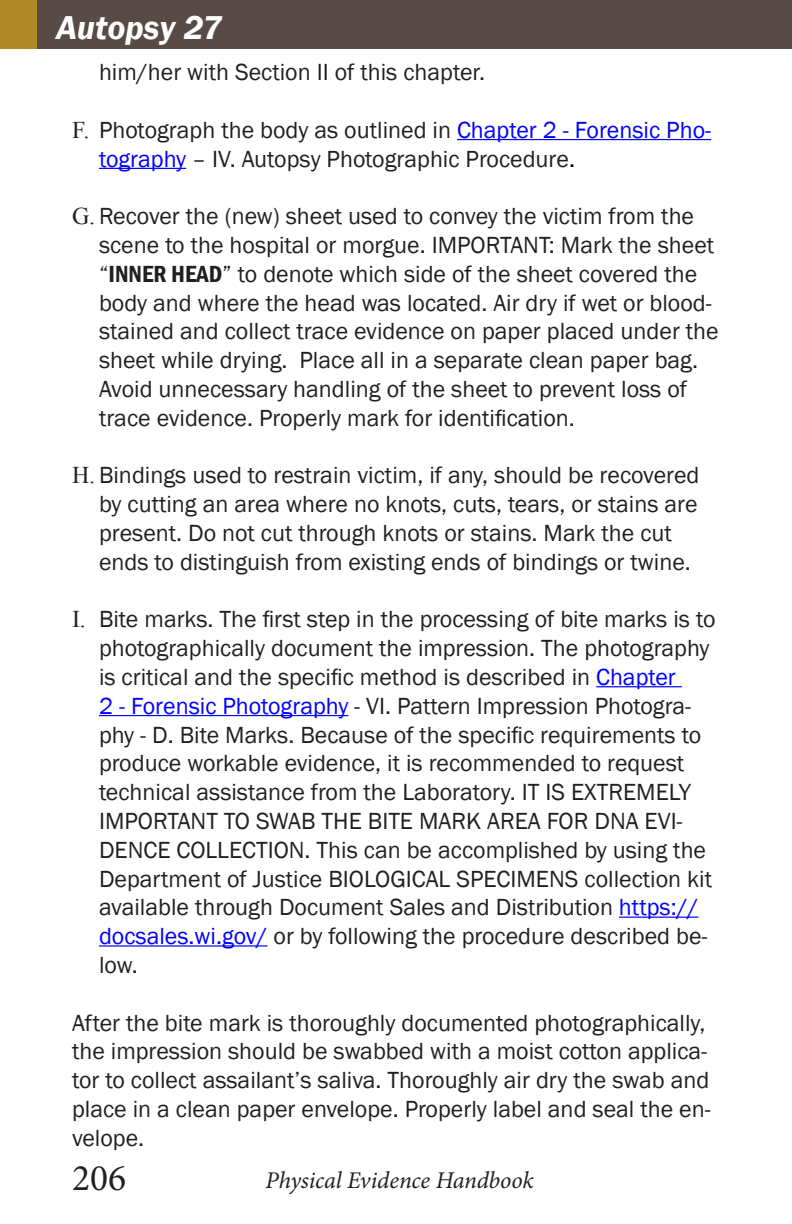
<style>
.page{position:relative;width:792px;height:1224px;background:#fff}
.page>*{position:absolute;margin:0;border:0;box-sizing:border-box;transform-origin:0 0}
.t1{font:37.6px "Minion Pro";color:#231f20}
.t2{font:italic 600 34px "Franklin Gothic";color:#fff}
.Plain_Text{font:24px/28.8px "Franklin Gothic";color:#231f20}
.t3{font:italic 24px "Minion Pro";letter-spacing:-.005em;color:#231f20}
.s1{font-family:"Times New Roman"}
.s2{color:#00f}
.s3{color:#000}
.s4{font-weight:600;font-stretch:condensed}
</style>
<div class="page">
<hr style="left:457px;top:139px;width:254px;height:1px;background:#00f">
<hr style="left:99px;top:168px;width:87px;height:1px;background:#00f">
<hr style="left:596px;top:686px;width:86px;height:1px;background:#00f">
<hr style="left:99px;top:715px;width:249px;height:1px;background:#00f">
<hr style="left:619px;top:917px;width:79px;height:1px;background:#00f">
<hr style="left:99px;top:945px;width:169px;height:2px;background:#00f">
<div style="left:0;top:0;width:792px;height:48px;background:#584a47"></div>
<div style="left:0;top:0;width:37px;height:48px;background:#af8a26"></div>
<p class="t2" style="left:56px;top:6px;width:168px">Autopsy 27</p>
<p class="Plain_Text" style="left:99px;top:58px;width:388px">him/her with Section II of this chapter.</p>
<p class="Plain_Text" style="left:99px;top:116px;width:614px;text-indent:-27px"><span class="s1">F.</span> Photograph the body as outlined in <span class="s2">Chapter 2 - Forensic Pho&shy;tography</span> – IV. Autopsy Photographic Procedure<span class="s3">.</span></p>
<p class="Plain_Text" style="left:99px;top:202px;width:621px;text-indent:-27px"><span class="s1">G.</span>Recover the (new) sheet used to convey the victim from the scene to the hospital or morgue. IMPORTANT: Mark the sheet “<span class="s4">INNER HEAD</span>” to denote which side of the sheet covered the body and where the head was located. Air dry if wet or blood&shy;stained and collect trace evidence on paper placed under the sheet while drying. Place all in a separate clean paper bag.<br>Avoid unnecessary handling of the sheet to prevent loss of trace evidence. Properly mark for identification.</p>
<p class="Plain_Text" style="left:99px;top:461px;width:602px;text-indent:-27px"><span class="s1">H.</span> Bindings used to restrain victim, if any, should be recovered by cutting an area where no knots, cuts, tears, or stains are present. Do not cut through knots or stains. Mark the cut ends to distinguish from existing ends of bindings or twine.</p>
<p class="Plain_Text" style="left:99px;top:605px;width:618px;text-indent:-27px"><span class="s1">I.</span> Bite marks. The first step in the processing of bite marks is to photographically document the impression. The photography is critical and the specific method is described in <span class="s2">Chapter<br>2 - Forensic Photography</span> - VI. Pattern Impression Photogra&shy;phy - D. Bite Marks. Because of the specific requirements to produce workable evidence, it is recommended to request technical assistance from the Laboratory. IT IS EXTREMELY IMPORTANT TO SWAB THE BITE MARK AREA FOR DNA EVI-DENCE COLLECTION. This can be accomplished by using the Department of Justice BIOLOGICAL SPECIMENS collection kit available through Document Sales and Distribution <span class="s2">https:// docsales.wi.gov/</span> or by following the procedure described be&shy;low.</p>
<p class="Plain_Text" style="left:72px;top:1009px;width:640px">After the bite mark is thoroughly documented photographically, the impression should be swabbed with a moist cotton applica&shy;tor to collect assailant’s saliva. Thoroughly air dry the swab and place in a clean paper envelope. Properly label and seal the en&shy;velope.</p>
<p class="t1" style="left:72px;top:1153px;width:56px">206</p>
<p class="t3" style="left:266px;top:1164px;width:270px">Physical Evidence Handbook</p>
</div>
